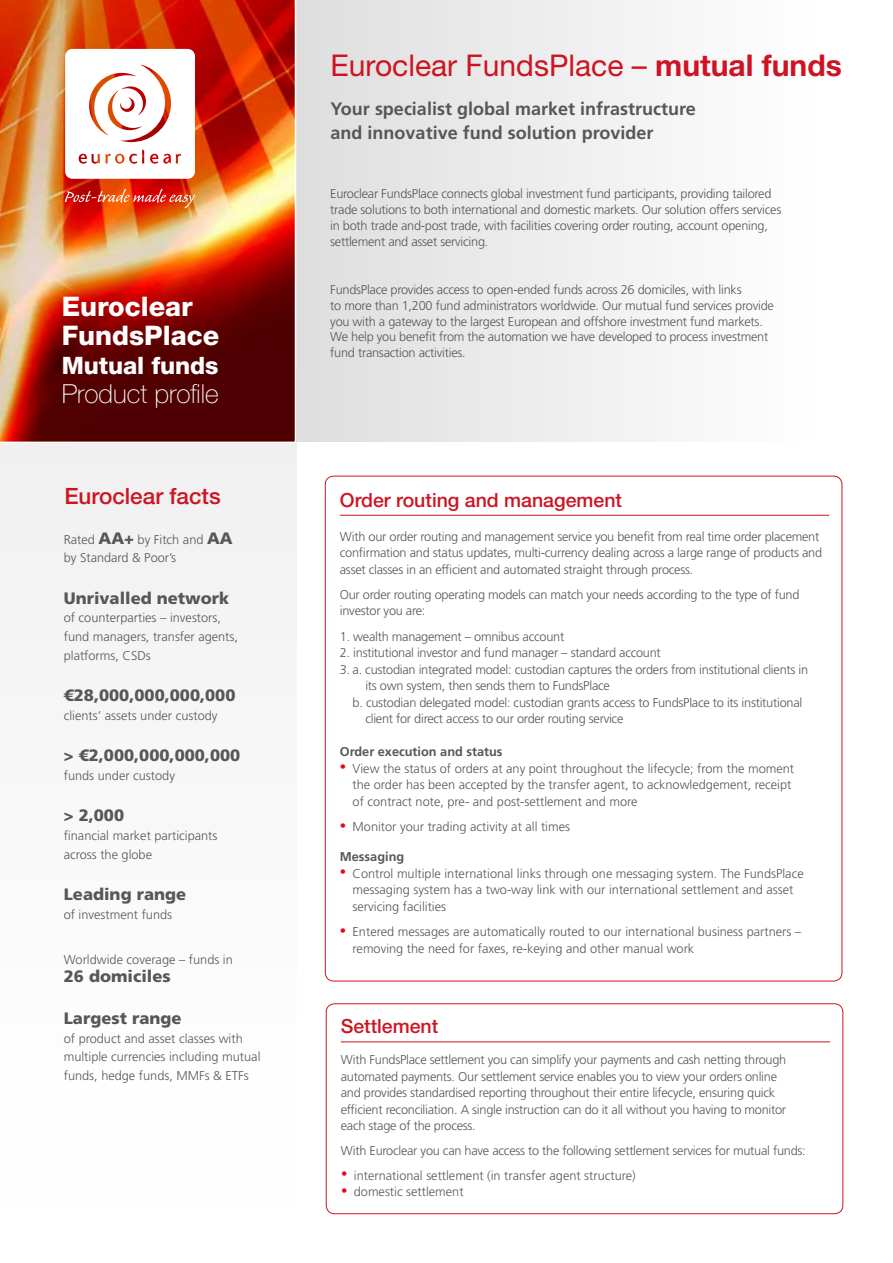
<style>
.page{position:relative;width:893px;height:1263px;background:#fff}
.page>*{position:absolute;margin:0;border:0;box-sizing:border-box;transform-origin:0 0}
.t1{font:30px "Helvetica Neue LT Std";color:#ce1422}
.t2{font:800 27px/29px "Helvetica Neue LT Std";color:#fff}
.t3{font:100 26.25px "Helvetica Neue LT Std";color:#fff}
.t4{font:800 24px "Helvetica Neue LT Std";letter-spacing:-.005em;color:#fff}
.t5{font:500 22.5px "Helvetica Neue LT Std";color:#ce1422}
.t6{font:500 19.5px "Helvetica Neue LT Std";color:#ce1422}
.t7{font:700 18px/24px "Frutiger LT Std";color:#575756}
.t8{font:900 16.5px "Frutiger LT Std";color:#575756}
.t9{font:300 12.75px/15.8px "Frutiger LT Std";letter-spacing:-.02em;color:#575756}
.t10{font:300 12.75px/18.8px "Frutiger LT Std";color:#575756}
.t11{font:700 12.75px "Frutiger LT Std";color:#575756}
.s1{font-weight:900;font-size:16.5px}
.s2{font-weight:700}
.s3{color:#e2061f}
</style>
<div class="page">
<div style="left:0;top:370px;width:296px;height:836px;background:#f8f8f8"></div>
<div style="left:296px;top:0;width:597px;height:441px;background:linear-gradient(to right,#dedede,#fff)"></div>
<img style="left:0;top:0;width:295px;height:442px">
<svg style="left:65px;top:189px;width:130px;height:19px"></svg>
<svg style="left:65px;top:49px;width:130px;height:130px"></svg>
<hr style="left:340px;top:515px;width:489px;height:1px;background:#ce1422">
<div style="left:326px;top:1003px;width:517px;height:211px;border:1px solid #ce1422;border-radius:9px"></div>
<hr style="left:341px;top:1041px;width:489px;height:1px;background:#ce1422">
<h2 class="t2" style="left:62px;top:292px;width:159px">Euroclear<br>FundsPlace</h2>
<h3 class="t4" style="left:62px;top:351px;width:158px">Mutual funds</h3>
<h3 class="t3" style="left:62px;top:378px;width:159px">Product profile</h3>
<h3 class="t5" style="left:64px;top:483px;width:158px">Euroclear facts</h3>
<p class="t10" style="left:64px;top:530px;width:170px">Rated <span class="s1">AA+</span> by Fitch and <span class="s1">AA </span>by Standard &amp; Poor’s</p>
<p class="t8" style="left:64px;top:588px;width:167px">Unrivalled network</p>
<p class="t10" style="left:64px;top:609px;width:176px">of counterparties – investors, fund managers, transfer agents, platforms, CSDs</p>
<p class="t8" style="left:64px;top:685px;width:173px">€28,000,000,000,000</p>
<p class="t10" style="left:64px;top:706px;width:155px">clients’ assets under custody</p>
<p class="t8" style="left:64px;top:745px;width:178px">&gt; €2,000,000,000,000</p>
<p class="t10" style="left:64px;top:766px;width:113px">funds under custody</p>
<p class="t8" style="left:64px;top:805px;width:62px">&gt; 2,000</p>
<p class="t10" style="left:64px;top:826px;width:155px">financial market participants across the globe</p>
<p class="t8" style="left:64px;top:884px;width:124px">Leading range</p>
<p class="t10" style="left:64px;top:905px;width:110px">of investment funds</p>
<p class="t10" style="left:64px;top:950px;width:171px">Worldwide coverage – funds in</p>
<p class="t8" style="left:64px;top:967px;width:108px">26 domiciles</p>
<p class="t8" style="left:64px;top:1008px;width:119px">Largest range</p>
<p class="t10" style="left:64px;top:1029px;width:198px">of product and asset classes with multiple currencies including mutual funds, hedge funds, MMFs &amp; ETFs</p>
<h1 class="t1" style="left:331px;top:47px;width:513px">Euroclear FundsPlace – <span class="s2">mutual funds</span></h1>
<h3 class="t7" style="left:331px;top:97px;width:367px">Your specialist global market infrastructure and innovative fund solution provider</h3>
<p class="t9" style="left:330px;top:186px;width:453px">Euroclear FundsPlace connects global investment fund participants, providing tailored trade solutions to both international and domestic markets. Our solution offers services in both trade and-post trade, with facilities covering order routing, account opening, settlement and asset servicing.</p>
<p class="t9" style="left:330px;top:282px;width:445px">FundsPlace provides access to open-ended funds across 26 domiciles, with links<br>to more than 1,200 fund administrators worldwide. Our mutual fund services provide you with a gateway to the largest European and offshore investment fund markets.<br>We help you benefit from the automation we have developed to process investment fund transaction activities.</p>
<h3 class="t6" style="left:340px;top:488px;width:284px">Order routing and management</h3>
<p class="t9" style="left:340px;top:528px;width:484px;line-height:16.5px">With our order routing and management service you benefit from real time order placement confirmation and status updates, multi-currency dealing across a large range of products and asset classes in an efficient and automated straight through process.</p>
<p class="t9" style="left:340px;top:586px;width:461px;line-height:16.5px">Our order routing operating models can match your needs according to the type of fund investor you are:</p>
<p class="t9" style="left:340px;top:629px;width:226px">1. wealth management – omnibus account</p>
<p class="t9" style="left:340px;top:645px;width:322px">2. institutional investor and fund manager – standard account</p>
<p class="t9" style="left:340px;top:662px;width:470px">3. a. custodian integrated model: custodian captures the orders from institutional clients in</p>
<p class="t9" style="left:365px;top:678px;width:246px">its own system, then sends them to FundsPlace</p>
<p class="t9" style="left:353px;top:695px;width:451px">b. custodian delegated model: custodian grants access to FundsPlace to its institutional</p>
<p class="t9" style="left:365px;top:711px;width:260px">client for direct access to our order routing service</p>
<p class="t11" style="left:340px;top:744px;width:164px">Order execution and status</p>
<p class="t10" style="left:353px;top:760px;width:443px;line-height:16.5px;text-indent:-13px"><span class="s3">•</span> View the status of orders at any point throughout the lifecycle; from the moment the order has been accepted by the transfer agent, to acknowledgement, receipt of contract note, pre- and post-settlement and more</p>
<p class="t10" style="left:340px;top:818px;width:232px"><span class="s3">•</span> Monitor your trading activity at all times</p>
<p class="t11" style="left:340px;top:849px;width:66px">Messaging</p>
<p class="t10" style="left:353px;top:865px;width:453px;line-height:16.5px;text-indent:-13px"><span class="s3">•</span> Control multiple international links through one messaging system. The FundsPlace messaging system has a two-way link with our international settlement and asset servicing facilities</p>
<p class="t10" style="left:353px;top:924px;width:450px;line-height:16.5px;text-indent:-13px"><span class="s3">•</span> Entered messages are automatically routed to our international business partners – removing the need for faxes, re-keying and other manual work</p>
<h3 class="t6" style="left:341px;top:1015px;width:99px">Settlement</h3>
<p class="t9" style="left:341px;top:1051px;width:447px;line-height:16.5px">With FundsPlace settlement you can simplify your payments and cash netting through automated payments. Our settlement service enables you to view your orders online and provides standardised reporting throughout their entire lifecycle, ensuring quick efficient reconciliation. A single instruction can do it all without you having to monitor each stage of the process.</p>
<p class="t9" style="left:341px;top:1143px;width:466px">With Euroclear you can have access to the following settlement services for mutual funds:</p>
<p class="t10" style="left:341px;top:1166px;width:296px"><span class="s3">•</span> international settlement (in transfer agent structure)</p>
<p class="t10" style="left:341px;top:1182px;width:124px"><span class="s3">•</span> domestic settlement</p>
</div>
